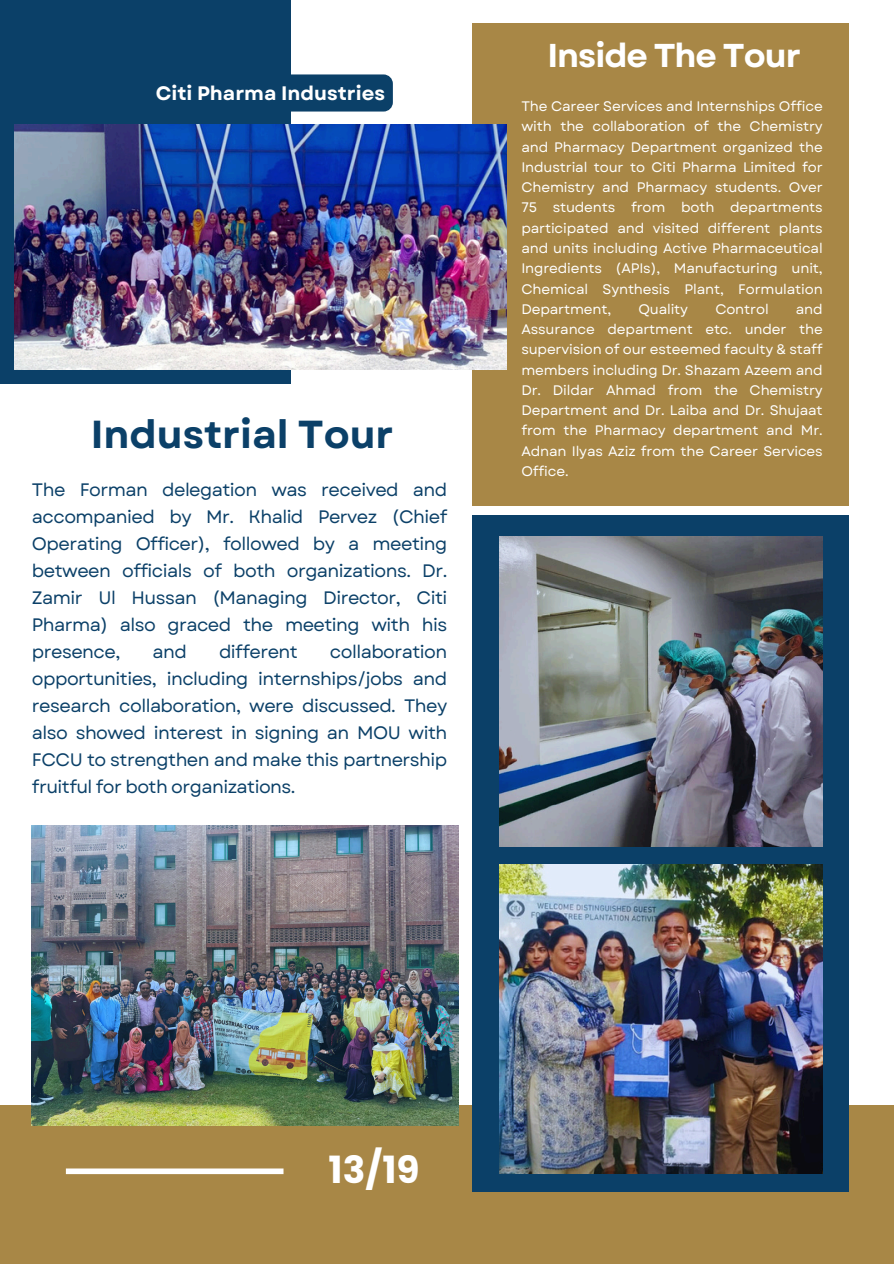
<style>
.page{position:relative;width:894px;height:1264px;background:#fff}
.page>*{position:absolute;margin:0;border:0;box-sizing:border-box;transform-origin:0 0}
.t1{font:700 39px "Garet";color:#0b4068}
.t2{font:700 37.5px "Poppins";color:#fff}
.t3{font:700 33px "Garet";letter-spacing:-.03em;color:#fff}
.t4{font:700 19.5px "Garet";color:#fff}
.t5{font:18px/27px "Garet";letter-spacing:-.03em;color:#0b4068;text-align:justify}
.t6{font:13.8px/20.2px "Garet";letter-spacing:-.01em;color:#fff;text-align:justify}
</style>
<div class="page">
<div style="left:472px;top:23px;width:377px;height:482px;background:#a88746"></div>
<div style="left:0;top:0;width:290px;height:384px;background:#0b4068"></div>
<div style="left:0;top:1104px;width:893px;height:159px;background:#a88746"></div>
<div style="left:472px;top:515px;width:377px;height:676px;background:#0b4068"></div>
<img style="left:499px;top:537px;width:323px;height:309px">
<div style="left:66px;top:1168px;width:217px;height:6px;background:#fff"></div>
<img style="left:32px;top:826px;width:426px;height:299px">
<img style="left:14px;top:124px;width:492px;height:246px">
<div style="left:148px;top:74px;width:245px;height:37px;background:#0b4068;border-radius:9px"></div>
<img style="left:499px;top:864px;width:323px;height:309px">
<h1 class="t4" style="left:156px;top:79px;width:231px">Citi Pharma Industries</h1>
<p class="t1" style="left:91px;top:406px;width:304px">Industrial Tour</p>
<h5 class="t5" style="left:32px;top:476px;width:417px">The Forman delegation was received and accompanied by Mr. Khalid Pervez (Chief Operating Officer), followed by a meeting between officials of both organizations. Dr.<br>Zamir Ul Hussan (Managing Director, Citi Pharma) also graced the meeting with his presence,</h5>
<h5 class="t5" style="left:152px;top:638px;width:36px">and</h5>
<h5 class="t5" style="left:219px;top:638px;width:80px">different</h5>
<h5 class="t5" style="left:32px;top:638px;width:417px;text-indent:298px">collaboration opportunities, including internships/jobs and research collaboration, were discussed. They also showed interest in signing an MOU with FCCU to strengthen and make this partnership fruitful for both organizations.</h5>
<h2 class="t3" style="left:547px;top:32px;width:255px">Inside The Tour</h2>
<p class="t6" style="left:521px;top:96px;width:303px">The Career Services and Internships Office with the collaboration of the Chemistry and Pharmacy Department organized the Industrial tour to Citi Pharma Limited for Chemistry and Pharmacy students. Over 75 students from both departments participated and visited different plants and units including Active Pharmaceutical Ingredients (APIs), Manufacturing unit, Chemical Synthesis Plant, Formulation Department,</p>
<p class="t6" style="left:521px;top:299px;width:303px;text-indent:274px">and Assurance department etc. under the supervision of our esteemed faculty &amp; staff members including Dr. Shazam Azeem and Dr. Dildar Ahmad from the Chemistry Department and Dr. Laiba and Dr. Shujaat from the Pharmacy department and Mr.<br>Adnan Ilyas Aziz from the Career Services Office.</p>
<p class="t6" style="left:638px;top:299px;width:51px">Quality</p>
<p class="t6" style="left:715px;top:299px;width:55px">Control</p>
<h4 class="t2" style="left:328px;top:1143px;width:92px">13/19</h4>
</div>
